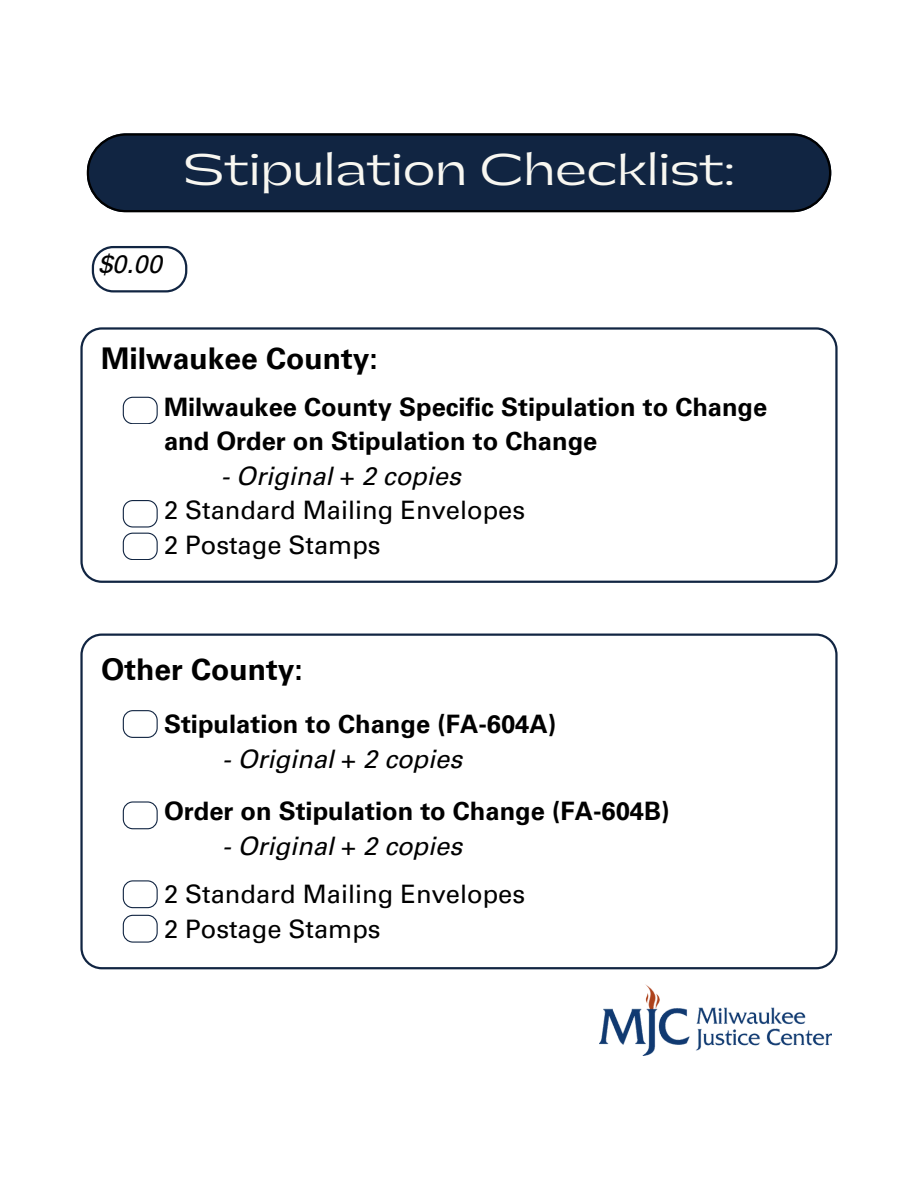
<style>
.page{position:relative;width:918px;height:1188px;background:#fff}
.page>*{position:absolute;margin:0;border:0;box-sizing:border-box;transform-origin:0 0}
.t1{font:42px "Gatwick";color:#f8f7f1}
.t2{font:700 30px "Univers LT Pro 65";color:#000}
.t3{font:700 25.5px/34.8px "Univers LT Pro 65";color:#000}
.t4{font:25.5px "Univers LT Pro 55 Roman";color:#000}
.t5{font:italic 25.5px "Univers LT Pro 55";color:#000}
</style>
<div class="page">
<img style="left:599px;top:984px;width:232px;height:71px">
<svg style="left:87px;top:133px;width:744px;height:79px;background:#152842"></svg>
<svg style="left:80px;top:327px;width:758px;height:256px"></svg>
<svg style="left:123px;top:397px;width:35px;height:27px"></svg>
<svg style="left:123px;top:500px;width:35px;height:27px"></svg>
<svg style="left:123px;top:533px;width:35px;height:27px"></svg>
<svg style="left:92px;top:246px;width:95px;height:46px"></svg>
<svg style="left:80px;top:634px;width:758px;height:335px"></svg>
<svg style="left:123px;top:710px;width:35px;height:28px"></svg>
<svg style="left:123px;top:801px;width:35px;height:28px"></svg>
<svg style="left:123px;top:880px;width:35px;height:28px"></svg>
<svg style="left:123px;top:915px;width:35px;height:28px"></svg>
<p class="t1" style="left:183px;top:149px;width:554px">Stipulation Checklist:</p>
<p class="t5" style="left:98px;top:255px;width:65px">$0.00</p>
<p class="t2" style="left:101px;top:348px;width:278px">Milwaukee County:</p>
<p class="t3" style="left:164px;top:392px;width:605px">Milwaukee County Specific Stipulation to Change and Order on Stipulation to Change</p>
<p class="t5" style="left:221px;top:467px;width:242px">- Original + 2 copies</p>
<h2 class="t4" style="left:164px;top:501px;width:363px">2 Standard Mailing Envelopes</h2>
<p class="t4" style="left:164px;top:536px;width:218px">2 Postage Stamps</p>
<p class="t2" style="left:101px;top:658px;width:203px">Other County:</p>
<h2 class="t3" style="left:164px;top:710px;width:394px">Stipulation to Change (FA-604A)</h2>
<p class="t5" style="left:222px;top:750px;width:242px">- Original + 2 copies</p>
<p class="t3" style="left:164px;top:797px;width:507px">Order on Stipulation to Change (FA-604B)</p>
<p class="t5" style="left:222px;top:837px;width:242px">- Original + 2 copies</p>
<p class="t4" style="left:164px;top:884px;width:363px">2 Standard Mailing Envelopes</p>
<p class="t4" style="left:164px;top:919px;width:218px">2 Postage Stamps</p>
</div>
